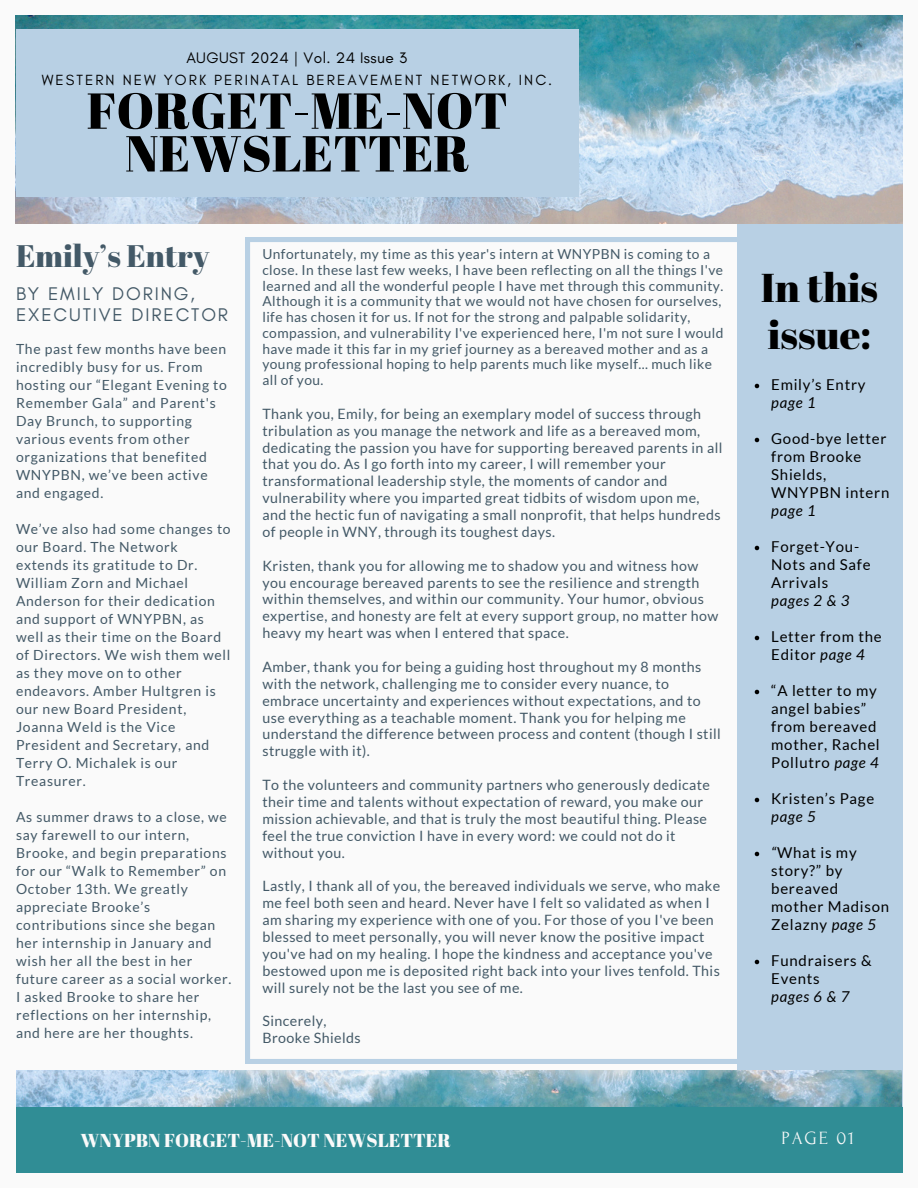
<style>
.page{position:relative;width:918px;height:1188px;background:#fafafa}
.page>*{position:absolute;margin:0;border:0;box-sizing:border-box;transform-origin:0 0}
.t1{font:50.4px/42.8px "Abril Fatface";color:#000;text-align:center}
.t2{font:40.2px/47.2px "Abril Fatface";color:#000}
.t3{font:31.2px "Abril Fatface";color:#435967}
.t4{font:18.75px/21.3px "Glacial Indifference";letter-spacing:.1em;color:#435967}
.t5{font:18.75px "Abril Fatface";color:#fafafa}
.t6{font:18.6px "Forum";letter-spacing:.1em;color:#fafafa}
.t7{font:15.45px "Glacial Indifference";letter-spacing:.03em;color:#000}
.t8{font:15px/18px "Lato";letter-spacing:.05em;color:#000}
.t9{font:15px "Glacial Indifference";letter-spacing:.135em;color:#000}
.t10{font:14.25px/16.8px "Lato";letter-spacing:.03em;color:#435967}
.t11{font:13.95px/18px "Lato";letter-spacing:.05em;color:#435967}
.t12{font:13.8px/15.8px "Lato";letter-spacing:.03em;color:#435967}
.s1{font-style:italic}
</style>
<div class="page">
<div style="left:737px;top:224px;width:165px;height:899px;background:#b8d0e4"></div>
<svg style="left:246px;top:238px;width:491px;height:825px"></svg>
<img style="left:16px;top:1071px;width:886px;height:36px">
<img style="left:16px;top:16px;width:886px;height:208px">
<div style="left:16px;top:29px;width:563px;height:167px;background:#b8d0e4"></div>
<div style="left:16px;top:1107px;width:887px;height:66px;background:#308d95"></div>
<svg style="left:755px;top:384px;width:4px;height:4px"></svg>
<svg style="left:755px;top:438px;width:4px;height:4px"></svg>
<svg style="left:755px;top:546px;width:4px;height:4px"></svg>
<svg style="left:755px;top:636px;width:4px;height:4px"></svg>
<svg style="left:755px;top:690px;width:4px;height:4px"></svg>
<svg style="left:755px;top:798px;width:4px;height:4px"></svg>
<svg style="left:755px;top:852px;width:4px;height:4px"></svg>
<svg style="left:755px;top:960px;width:4px;height:4px"></svg>
<h6 class="t7" style="left:186px;top:48px;width:222px">AUGUST 2024 | Vol. 24 Issue 3</h6>
<h6 class="t9" style="left:42px;top:70px;width:512px">WESTERN NEW YORK PERINATAL BEREAVEMENT NETWORK, INC.</h6>
<h6 class="t1" style="left:87px;top:88px;width:423px">FORGET-ME-NOT<br>NEWSLETTER</h6>
<p class="t3" style="left:16px;top:234px;width:195px">Emily’s Entry</p>
<p class="t4" style="left:16px;top:283px;width:214px">BY EMILY DORING,<br>EXECUTIVE DIRECTOR</p>
<p class="t11" style="left:16px;top:340px;width:212px">The past few months have been incredibly busy for us. From hosting our “Elegant Evening to<br>Remember Gala” and Parent's<br>Day Brunch, to supporting various events from other organizations that benefited<br>WNYPBN, we’ve been active and engaged.</p>
<h3 class="t11" style="left:16px;top:520px;width:216px">We’ve also had some changes to our Board. The Network extends its gratitude to Dr.<br>William Zorn and Michael<br>Anderson for their dedication and support of WNYPBN, as well as their time on the Board of Directors. We wish them well as they move on to other endeavors. Amber Hultgren is our new Board President,<br>Joanna Weld is the Vice<br>President and Secretary, and<br>Terry O. Michalek is our<br>Treasurer.</h3>
<h4 class="t11" style="left:16px;top:808px;width:217px">As summer draws to a close, we say farewell to our intern,<br>Brooke, and begin preparations for our “Walk to Remember” on<br>October 13th. We greatly appreciate Brooke’s contributions since she began her internship in January and wish her all the best in her future career as a social worker.<br>I asked Brooke to share her reflections on her internship, and here are her thoughts.</h4>
<h6 class="t12" style="left:262px;top:246px;width:463px">Unfortunately, my time as this year's intern at WNYPBN is coming to a close. In these last few weeks, I have been reflecting on all the things I've learned and all the wonderful people I have met through this community.<br>Although it is a community that we would not have chosen for ourselves, life has chosen it for us. If not for the strong and palpable solidarity, compassion, and vulnerability I've experienced here, I'm not sure I would have made it this far in my grief journey as a bereaved mother and as a young professional hoping to help parents much like myself... much like all of you.</h6>
<h5 class="t10" style="left:262px;top:405px;width:462px">Thank you, Emily, for being an exemplary model of success through tribulation as you manage the network and life as a bereaved mom, dedicating the passion you have for supporting bereaved parents in all that you do. As I go forth into my career, I will remember your transformational leadership style, the moments of candor and vulnerability where you imparted great tidbits of wisdom upon me, and the hectic fun of navigating a small nonprofit, that helps hundreds of people in WNY, through its toughest days.</h5>
<h1 class="t10" style="left:262px;top:557px;width:457px">Kristen, thank you for allowing me to shadow you and witness how you encourage bereaved parents to see the resilience and strength within themselves, and within our community. Your humor, obvious expertise, and honesty are felt at every support group, no matter how heavy my heart was when I entered that space.</h1>
<h2 class="t10" style="left:262px;top:658px;width:460px">Amber, thank you for being a guiding host throughout my 8 months with the network, challenging me to consider every nuance, to embrace uncertainty and experiences without expectations, and to use everything as a teachable moment. Thank you for helping me understand the difference between process and content (though I still struggle with it).</h2>
<p class="t10" style="left:262px;top:776px;width:449px">To the volunteers and community partners who generously dedicate their time and talents without expectation of reward, you make our mission achievable, and that is truly the most beautiful thing. Please feel the true conviction I have in every word: we could not do it without you.</p>
<p class="t10" style="left:262px;top:877px;width:459px">Lastly, I thank all of you, the bereaved individuals we serve, who make me feel both seen and heard. Never have I felt so validated as when I am sharing my experience with one of you. For those of you I've been blessed to meet personally, you will never know the positive impact you've had on my healing. I hope the kindness and acceptance you've bestowed upon me is deposited right back into your lives tenfold. This will surely not be the last you see of me.</p>
<p class="t10" style="left:262px;top:1012px;width:100px">Sincerely,<br>Brooke Shields</p>
<p class="t2" style="left:761px;top:263px;width:119px">In this issue:</p>
<h6 class="t8" style="left:771px;top:376px;width:96px">Emily’s Entry <span class="s1">page 1</span></h6>
<h6 class="t8" style="left:771px;top:430px;width:120px">Good-bye letter from Brooke<br>Shields,<br>WNYPBN intern <span class="s1">page 1</span></h6>
<h6 class="t8" style="left:771px;top:538px;width:101px">Forget-You-<br>Nots and Safe<br>Arrivals<br><span class="s1">pages 2 &amp; 3</span></h6>
<h6 class="t8" style="left:771px;top:628px;width:112px">Letter from the<br>Editor <span class="s1">page 4</span></h6>
<h6 class="t8" style="left:771px;top:682px;width:110px">“A letter to my angel babies” from bereaved mother, Rachel<br>Pollutro <span class="s1">page 4</span></h6>
<h6 class="t8" style="left:771px;top:790px;width:104px">Kristen’s Page <span class="s1">page 5</span></h6>
<h4 class="t8" style="left:771px;top:844px;width:119px"><span class="s1">“</span>What is my story?” by bereaved mother Madison<br>Zelazny <span class="s1">page 5</span></h4>
<h4 class="t8" style="left:771px;top:952px;width:102px">Fundraisers &amp;<br>Events<br><span class="s1">pages 6 &amp; 7</span></h4>
<p class="t5" style="left:81px;top:1127px;width:372px">WNYPBN FORGET-ME-NOT NEWSLETTER</p>
<p class="t6" style="left:781px;top:1128px;width:74px">PAGE 01</p>
</div>
